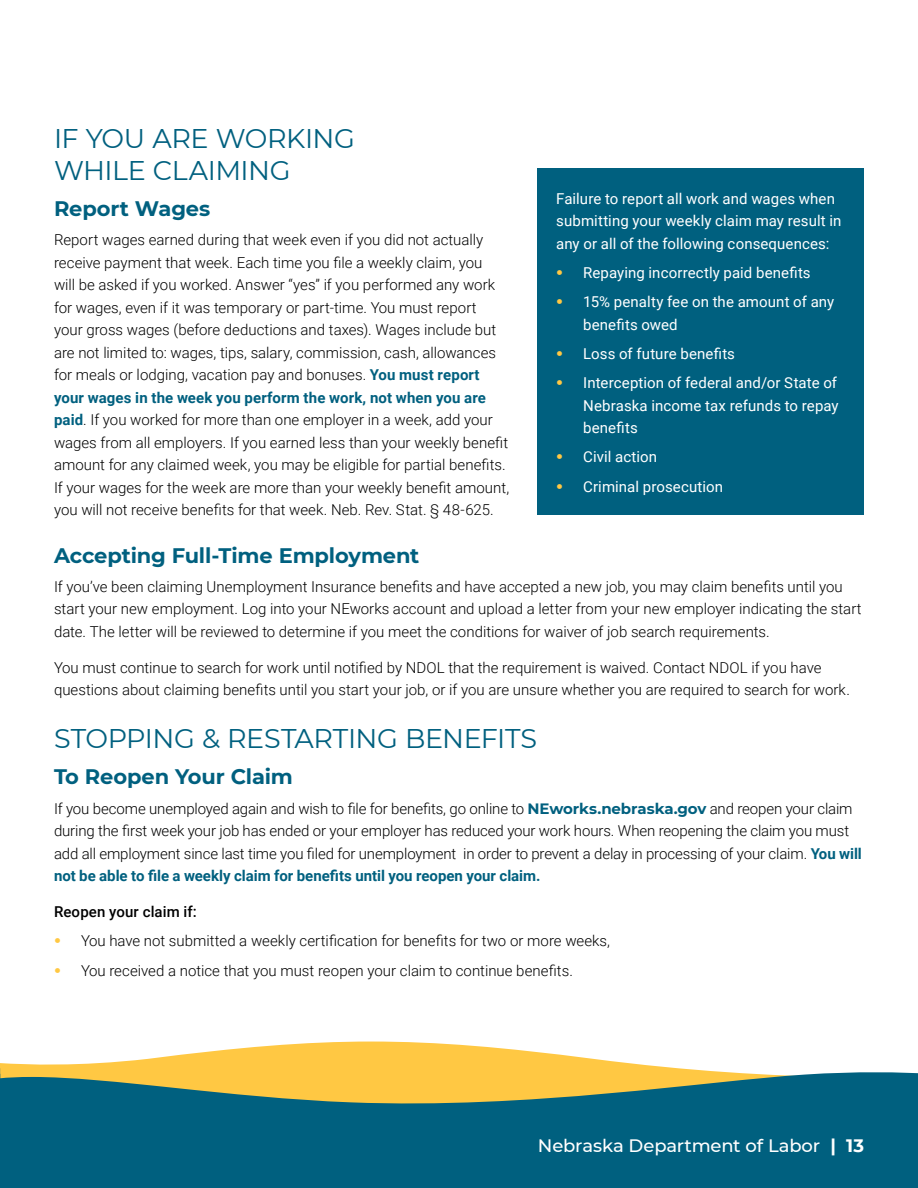
<style>
.page{position:relative;width:918px;height:1188px;background:#fff}
.page>*{position:absolute;margin:0;border:0;box-sizing:border-box;transform-origin:0 0}
.Subheads{font:27px/32.4px "Montserrat";letter-spacing:-.015em;color:#00607f}
.Subheads_2{font:700 21px "Montserrat";letter-spacing:-.005em;color:#00607f}
.t1{font:500 18px "Montserrat";letter-spacing:-.01em;color:#fff}
.Body_Copy{font:300 15px/22.5px "Roboto";color:#000}
.Body_Copy-2{font:15px/22.5px "Roboto";letter-spacing:.005em;color:#fff}
.Body_Copy-3{font:500 15px "Roboto";letter-spacing:.01em;color:#000}
.s1{font-weight:700;color:#00607f}
.s2{font-family:"Montserrat";font-weight:700;font-size:19.5px;color:#ffc843}
.s3{font-family:"Montserrat";font-weight:700;color:#00607f}
.s4{font-weight:700}
</style>
<div class="page">
<svg style="left:1px;top:1042px;width:709px;height:29px;fill:#ffc843"></svg>
<svg style="left:0;top:1071px;width:918px;height:117px;background:#277076"></svg>
<div style="left:538px;top:168px;width:326px;height:347px;background:#00607f"></div>
<p class="Subheads" style="left:54px;top:121px;width:303px">IF YOU ARE WORKING<br>WHILE CLAIMING</p>
<p class="Subheads_2" style="left:54px;top:193px;width:158px">Report Wages</p>
<p class="Body_Copy" style="left:54px;top:228px;width:457px">Report wages earned during that week even if you did not actually receive payment that week. Each time you file a weekly claim, you<br>will be asked if you worked. Answer “yes” if you performed any work for wages, even if it was temporary or part-time. You must report your gross wages (before deductions and taxes). Wages include but are not limited to: wages, tips, salary, commission, cash, allowances for meals or lodging, vacation pay and bonuses. <span class="s1">You must report your wages in the week you perform the work, not when you are paid</span>. If you worked for more than one employer in a week, add your wages from all employers. If you earned less than your weekly benefit amount for any claimed week, you may be eligible for partial benefits.<br>If your wages for the week are more than your weekly benefit amount, you will not receive benefits for that week. Neb. Rev. Stat. § 48-625.</p>
<p class="Body_Copy-2" style="left:556px;top:186px;width:287px">Failure to report all work and wages when submitting your weekly claim may result in any or all of the following consequences:</p>
<p class="Body_Copy-2" style="left:556px;top:261px;width:256px"><span class="s2">•</span> Repaying incorrectly paid benefits</p>
<p class="Body_Copy-2" style="left:583px;top:290px;width:253px;text-indent:-27px"><span class="s2">•</span> 15% penalty fee on the amount of any benefits owed</p>
<p class="Body_Copy-2" style="left:556px;top:342px;width:180px"><span class="s2">•</span> Loss of future benefits</p>
<p class="Body_Copy-2" style="left:583px;top:371px;width:257px;text-align:justify;text-indent:-27px"><span class="s2">•</span> Interception of federal and/or State of Nebraska income tax refunds to repay benefits</p>
<p class="Body_Copy-2" style="left:556px;top:445px;width:102px"><span class="s2">•</span> Civil action</p>
<p class="Body_Copy-2" style="left:556px;top:474px;width:168px"><span class="s2">•</span> Criminal prosecution</p>
<p class="Subheads_2" style="left:54px;top:540px;width:367px">Accepting Full-Time Employment</p>
<p class="Body_Copy" style="left:54px;top:575px;width:809px">If you’ve been claiming Unemployment Insurance benefits and have accepted a new job, you may claim benefits until you start your new employment. Log into your NEworks account and upload a letter from your new employer indicating the start date. The letter will be reviewed to determine if you meet the conditions for waiver of job search requirements.</p>
<p class="Body_Copy" style="left:54px;top:656px;width:797px">You must continue to search for work until notified by NDOL that the requirement is waived. Contact NDOL if you have questions about claiming benefits until you start your job, or if you are unsure whether you are required to search for work.</p>
<p class="Subheads" style="left:54px;top:722px;width:485px">STOPPING &amp; RESTARTING BENEFITS</p>
<p class="Subheads_2" style="left:54px;top:762px;width:240px">To Reopen Your Claim</p>
<p class="Body_Copy" style="left:54px;top:797px;width:809px">If you become unemployed again and wish to file for benefits, go online to <span class="s3">NEworks.nebraska.gov</span> and reopen your claim during the first week your job has ended or your employer has reduced your work hours. When reopening the claim you must add all employment since last time you filed for unemployment in order to prevent a delay in processing of your claim. <span class="s1">You will not be able to file a weekly claim for benefits until you reopen your claim.</span></p>
<p class="Body_Copy-3" style="left:54px;top:901px;width:144px">Reopen your claim if:</p>
<p class="Body_Copy" style="left:54px;top:929px;width:558px"><span class="s2">•</span> You have not submitted a weekly certification for benefits for two or more weeks,</p>
<p class="Body_Copy" style="left:54px;top:959px;width:520px"><span class="s2">•</span> You received a notice that you must reopen your claim to continue benefits.</p>
<p class="t1" style="left:538px;top:1133px;width:328px">Nebraska Department of Labor <span class="s4">| 13</span></p>
</div>
